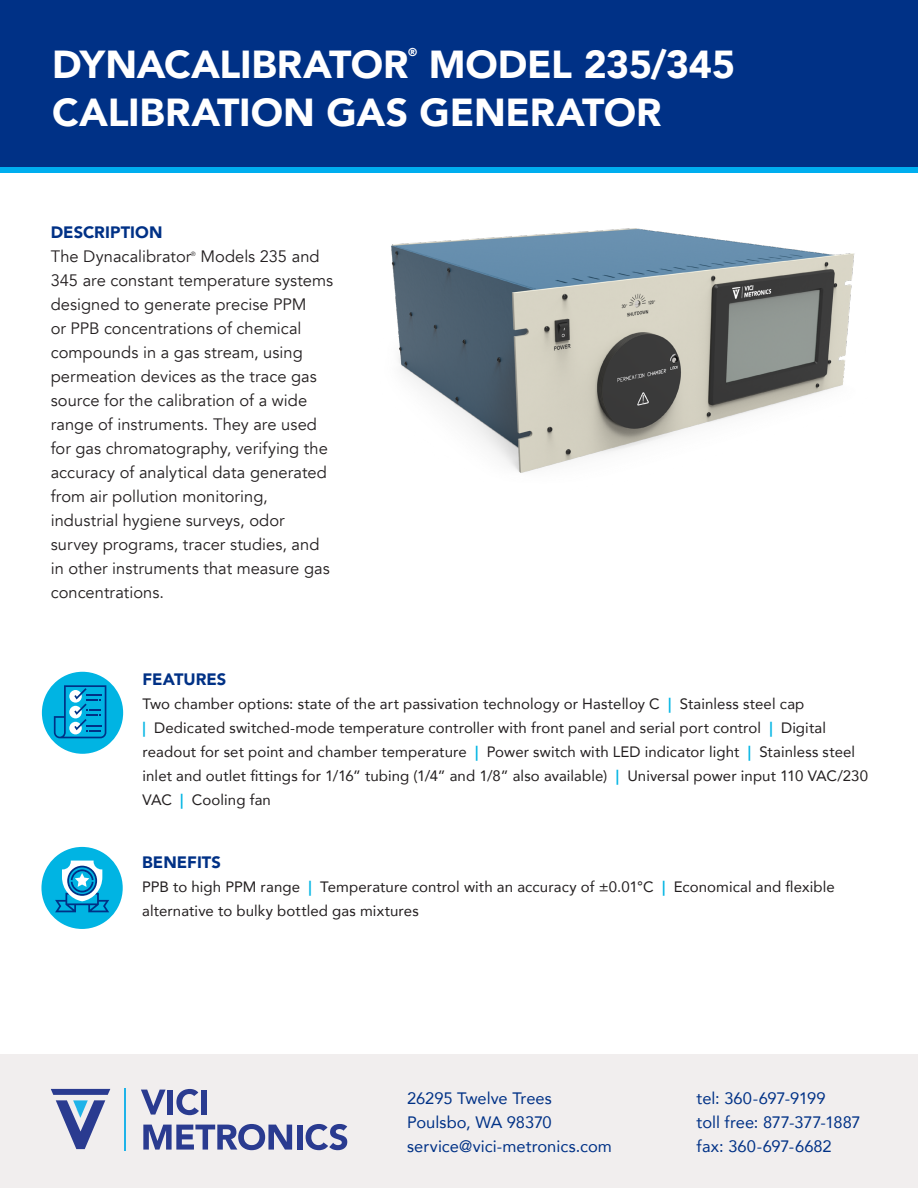
<style>
.page{position:relative;width:918px;height:1188px;background:#fff}
.page>*{position:absolute;margin:0;border:0;box-sizing:border-box;transform-origin:0 0}
.t1{font:900 39px/48px "Avenir";letter-spacing:-.005em;color:#fff}
.t2{font:16.5px/24px "Avenir";color:#231f20}
.t3{font:16.5px "Avenir";color:#003186}
.t4{font:900 16.5px "Avenir";color:#003186}
.t5{font:15px/24px "Avenir";letter-spacing:.005em;color:#231f20}
.t6{font:900 11.4px "Avenir";color:#fff}
.t7{font:6.15px "Avenir";color:#231f20}
.s1{font-weight:800;color:#00b4e3}
</style>
<div class="page">
<div style="left:0;top:1054px;width:918px;height:134px;background:#f1eeee"></div>
<svg style="left:141px;top:1090px;width:25px;height:25px"></svg>
<div style="left:168px;top:1090px;width:5px;height:25px;background:#2a3b90"></div>
<svg style="left:176px;top:1089px;width:23px;height:26px"></svg>
<div style="left:201px;top:1090px;width:6px;height:25px;background:#2a3b90"></div>
<svg style="left:143px;top:1124px;width:149px;height:26px"></svg>
<div style="left:297px;top:1125px;width:5px;height:25px;background:#2a3b90"></div>
<svg style="left:306px;top:1124px;width:41px;height:26px"></svg>
<hr style="left:124px;top:1089px;width:2px;height:62px;background:#1fb3e8">
<svg style="left:51px;top:1089px;width:59px;height:60px"></svg>
<div style="left:0;top:151px;width:918px;height:22px;background:#00aeef"></div>
<div style="left:0;top:0;width:918px;height:167px;background:#003186"></div>
<div style="left:41px;top:847px;width:82px;height:82px;background:#00b4e3;border-radius:50%"></div>
<svg style="left:55px;top:861px;width:54px;height:51px"></svg>
<div style="left:42px;top:672px;width:81px;height:82px;background:#00b4e3;border-radius:50%"></div>
<svg style="left:54px;top:685px;width:52px;height:53px"></svg>
<img style="left:391px;top:228px;width:464px;height:245px">
<p class="t1" style="left:52px;top:39px;width:358px">DYNACALIBRATOR</p>
<p class="t6" style="left:408px;top:43px;width:11px">®</p>
<p class="t1" style="left:52px;top:39px;width:684px;text-indent:377px">MODEL 235/345<br>CALIBRATION GAS GENERATOR</p>
<p class="t4" style="left:51px;top:218px;width:113px">DESCRIPTION</p>
<p class="t2" style="left:51px;top:245px;width:142px">The Dynacalibrator</p>
<p class="t7" style="left:191px;top:250px;width:6px">®</p>
<p class="t2" style="left:51px;top:245px;width:284px;text-indent:150px">Models 235 and<br>345 are constant temperature systems designed to generate precise PPM<br>or PPB concentrations of chemical compounds in a gas stream, using permeation devices as the trace gas source for the calibration of a wide range of instruments. They are used for gas chromatography, verifying the accuracy of analytical data generated from air pollution monitoring, industrial hygiene surveys, odor survey programs, tracer studies, and in other instruments that measure gas concentrations.</p>
<p class="t4" style="left:143px;top:665px;width:85px">FEATURES</p>
<p class="t5" style="left:143px;top:691px;width:727px">Two chamber options: state of the art passivation technology or Hastelloy C <span class="s1">|</span> Stainless steel cap<br><span class="s1">|</span> Dedicated switched-mode temperature controller with front panel and serial port control <span class="s1">|</span> Digital readout for set point and chamber temperature <span class="s1">|</span> Power switch with LED indicator light <span class="s1">|</span> Stainless steel inlet and outlet fittings for 1/16” tubing (1/4” and 1/8” also available) <span class="s1">|</span> Universal power input 110 VAC/230<br>VAC <span class="s1">|</span> Cooling fan</p>
<p class="t4" style="left:142px;top:848px;width:80px">BENEFITS</p>
<p class="t5" style="left:142px;top:875px;width:694px">PPB to high PPM range <span class="s1">|</span> Temperature control with an accuracy of ±0.01°C <span class="s1">|</span> Economical and flexible alternative to bulky bottled gas mixtures</p>
<p class="t3" style="left:407px;top:1085px;width:146px">26295 Twelve Trees</p>
<p class="t3" style="left:407px;top:1109px;width:146px">Poulsbo, WA 98370</p>
<p class="t3" style="left:407px;top:1133px;width:206px">service@vici-metronics.com</p>
<p class="t3" style="left:697px;top:1085px;width:131px">tel: 360-697-9199</p>
<p class="t3" style="left:697px;top:1109px;width:166px">toll free: 877-377-1887</p>
<p class="t3" style="left:697px;top:1133px;width:137px">fax: 360-697-6682</p>
</div>
